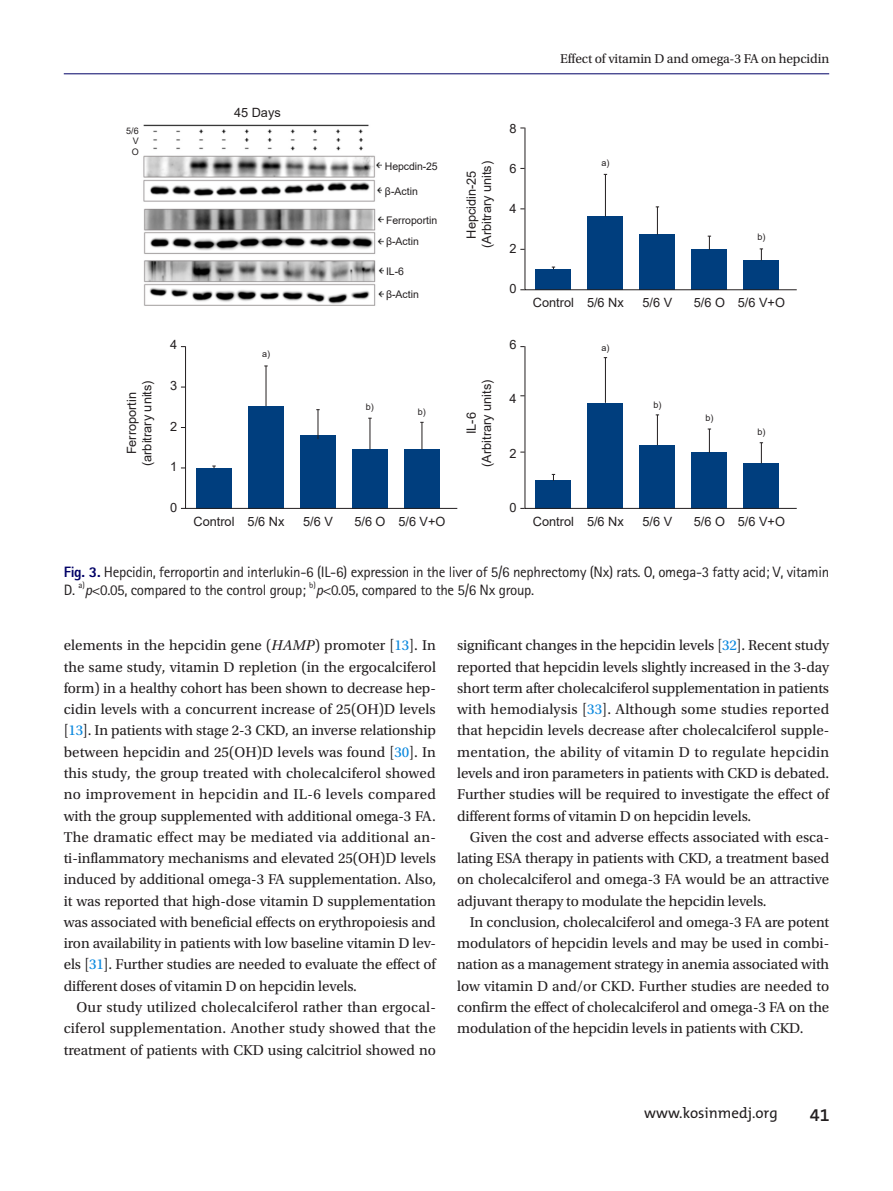
<style>
.page{position:relative;width:893px;height:1191px;background:#fff}
.page>*{position:absolute;margin:0;border:0;box-sizing:border-box;transform-origin:0 0}
.t1{font:600 18px "The Mix B W6";color:#231f20}
.body{font:15px/21.3px "Utopia Std";letter-spacing:-.01em;color:#231f20;text-align:justify}
.fig-caption{font:15px/18px "Rotis Sans Serif Std";letter-spacing:-.02em;color:#231f20}
.t2{font:15px "The Mix B W5 Plain";color:#231f20}
.t3{font:13.5px "Utopia Std";letter-spacing:-.01em;color:#231f20}
.picture_print{font:12.75px "Arial";color:#231f20}
.picture_print-2{font:10.5px "Arial";color:#231f20}
.picture_print-3{font:9px "Arial";color:#231f20}
.fig-caption-2{font:8.7px "Rotis Sans Serif Std";color:#231f20}
.s1{font-weight:800;color:#006}
.s2{font-style:italic}
.s3{color:#0b88de}
</style>
<div class="page">
<img style="left:143px;top:124px;width:241px;height:182px">
<svg style="left:185px;top:346px;width:273px;height:163px"></svg>
<svg style="left:524px;top:346px;width:273px;height:163px"></svg>
<svg style="left:524px;top:127px;width:273px;height:163px"></svg>
<hr style="left:370px;top:418px;width:1px;height:31px;background:#231f20">
<svg style="left:708px;top:428px;width:3px;height:25px"></svg>
<svg style="left:708px;top:236px;width:3px;height:14px"></svg>
<svg style="left:420px;top:422px;width:4px;height:27px"></svg>
<svg style="left:760px;top:442px;width:3px;height:21px"></svg>
<svg style="left:760px;top:248px;width:3px;height:12px"></svg>
<svg style="left:316px;top:409px;width:4px;height:30px"></svg>
<hr style="left:657px;top:415px;width:1px;height:30px;background:#231f20">
<svg style="left:656px;top:206px;width:3px;height:28px"></svg>
<hr style="left:266px;top:366px;width:1px;height:40px;background:#231f20">
<hr style="left:605px;top:357px;width:1px;height:46px;background:#231f20">
<hr style="left:605px;top:174px;width:1px;height:43px;background:#231f20">
<svg style="left:212px;top:465px;width:4px;height:3px"></svg>
<svg style="left:552px;top:474px;width:3px;height:7px"></svg>
<div style="left:383px;top:180px;width:55px;height:21px;background:#fff"></div>
<div style="left:383px;top:156px;width:55px;height:21px;background:#fff"></div>
<hr style="left:64px;top:73px;width:765px;height:1px;background:#006">
<p class="picture_print-3" style="left:126px;top:124px;width:14px">5/6</p>
<p class="picture_print-3" style="left:133px;top:135px;width:8px">V</p>
<p class="picture_print-3" style="left:132px;top:145px;width:9px">O</p>
<p class="picture_print" style="left:138px;top:466px;width:87px;rotate:-90deg">(arbitrary units)</p>
<p class="picture_print" style="left:123px;top:454px;width:64px;rotate:-90deg">Ferroportin</p>
<p class="picture_print" style="left:170px;top:336px;width:9px">4</p>
<p class="picture_print" style="left:170px;top:376px;width:9px">3</p>
<p class="picture_print" style="left:170px;top:417px;width:9px">2</p>
<p class="picture_print" style="left:170px;top:458px;width:9px">1</p>
<p class="picture_print" style="left:170px;top:499px;width:9px">0</p>
<p class="picture_print" style="left:234px;top:104px;width:48px">45 Days</p>
<p class="picture_print-3" style="left:262px;top:348px;width:10px">a)</p>
<p class="picture_print-2" style="left:385px;top:159px;width:54px">Hepcdin-25</p>
<p class="picture_print-2" style="left:385px;top:184px;width:34px">β-Actin</p>
<p class="picture_print-2" style="left:386px;top:213px;width:53px">Ferroportin</p>
<p class="picture_print-2" style="left:386px;top:234px;width:34px">β-Actin</p>
<p class="picture_print-2" style="left:386px;top:263px;width:20px">IL-6</p>
<p class="picture_print-2" style="left:386px;top:287px;width:34px">β-Actin</p>
<p class="picture_print-3" style="left:366px;top:400px;width:10px">b)</p>
<p class="picture_print-3" style="left:418px;top:406px;width:10px">b)</p>
<p class="t3" style="left:560px;top:51px;width:270px">Effect of vitamin D and omega-3 FA on hepcidin</p>
<p class="picture_print" style="left:462px;top:239px;width:70px;rotate:-90deg">Hepcidin-25</p>
<p class="picture_print" style="left:478px;top:248px;width:89px;rotate:-90deg">(Arbitrary units)</p>
<p class="picture_print" style="left:510px;top:120px;width:9px">8</p>
<p class="picture_print" style="left:510px;top:160px;width:9px">6</p>
<p class="picture_print" style="left:510px;top:200px;width:9px">4</p>
<p class="picture_print" style="left:510px;top:240px;width:9px">2</p>
<p class="picture_print" style="left:510px;top:280px;width:9px">0</p>
<p class="picture_print" style="left:478px;top:467px;width:89px;rotate:-90deg">(Arbitrary units)</p>
<p class="picture_print" style="left:462px;top:434px;width:23px;rotate:-90deg">IL-6</p>
<p class="picture_print" style="left:510px;top:336px;width:9px">6</p>
<p class="picture_print" style="left:510px;top:390px;width:9px">4</p>
<p class="picture_print" style="left:510px;top:444px;width:9px">2</p>
<p class="picture_print" style="left:510px;top:499px;width:9px">0</p>
<p class="picture_print-3" style="left:601px;top:156px;width:10px">a)</p>
<p class="picture_print" style="left:533px;top:294px;width:43px">Control</p>
<p class="picture_print" style="left:587px;top:294px;width:38px">5/6 Nx</p>
<p class="picture_print-3" style="left:601px;top:342px;width:10px">a)</p>
<p class="picture_print" style="left:642px;top:294px;width:31px">5/6 V</p>
<p class="picture_print-3" style="left:653px;top:398px;width:10px">b)</p>
<p class="picture_print-3" style="left:757px;top:231px;width:10px">b)</p>
<p class="picture_print" style="left:694px;top:294px;width:33px">5/6 O</p>
<p class="picture_print" style="left:738px;top:294px;width:49px">5/6 V+O</p>
<p class="picture_print-3" style="left:705px;top:411px;width:10px">b)</p>
<p class="picture_print-3" style="left:757px;top:425px;width:10px">b)</p>
<p class="picture_print" style="left:354px;top:512px;width:33px">5/6 O</p>
<p class="picture_print" style="left:694px;top:512px;width:33px">5/6 O</p>
<p class="picture_print" style="left:398px;top:512px;width:49px">5/6 V+O</p>
<p class="picture_print" style="left:738px;top:512px;width:49px">5/6 V+O</p>
<p class="picture_print" style="left:193px;top:512px;width:43px">Control</p>
<p class="picture_print" style="left:533px;top:512px;width:43px">Control</p>
<p class="picture_print" style="left:248px;top:512px;width:38px">5/6 Nx</p>
<p class="picture_print" style="left:587px;top:512px;width:38px">5/6 Nx</p>
<p class="picture_print" style="left:303px;top:512px;width:31px">5/6 V</p>
<p class="picture_print" style="left:642px;top:512px;width:31px">5/6 V</p>
<p class="fig-caption" style="left:64px;top:563px;width:767px"><span class="s1">Fig. 3.</span> Hepcidin, ferroportin and interlukin-6 (IL-6) expression in the liver of 5/6 nephrectomy (Nx) rats. O, omega-3 fatty acid; V, vitamin<br>D.</p>
<p class="fig-caption-2" style="left:78px;top:580px;width:8px">a)</p>
<p class="fig-caption" style="left:85px;top:581px;width:223px"><span class="s2">p</span>&lt;0.05, compared to the control group;</p>
<p class="fig-caption-2" style="left:309px;top:580px;width:8px">b)</p>
<p class="fig-caption" style="left:316px;top:581px;width:220px"><span class="s2">p</span>&lt;0.05, compared to the 5/6 Nx group.</p>
<p class="body" style="left:64px;top:635px;width:374px">elements in the hepcidin gene (<span class="s2">HAMP</span>) promoter [<span class="s3">13</span>]. In the same study, vitamin D repletion (in the ergocalciferol form) in a healthy cohort has been shown to decrease hep&shy;cidin levels with a concurrent increase of 25(OH)D levels [<span class="s3">13</span>]. In patients with stage 2-3 CKD, an inverse relationship between hepcidin and 25(OH)D levels was found [<span class="s3">30</span>]. In this study, the group treated with cholecalciferol showed no improvement in hepcidin and IL-6 levels compared with the group supplemented with additional omega-3 FA.<br>The dramatic effect may be mediated via additional an&shy;ti-inflammatory mechanisms and elevated 25(OH)D levels induced by additional omega-3 FA supplementation. Also, it was reported that high-dose vitamin D supplementation was associated with beneficial effects on erythropoiesis and iron availability in patients with low baseline vitamin D lev&shy;els [<span class="s3">31</span>]. Further studies are needed to evaluate the effect of different doses of vitamin D on hepcidin levels.</p>
<p class="body" style="left:64px;top:996px;width:374px;text-indent:13px">Our study utilized cholecalciferol rather than ergocal&shy;ciferol supplementation. Another study showed that the treatment of patients with CKD using calcitriol showed no</p>
<p class="body" style="left:457px;top:635px;width:374px">significant changes in the hepcidin levels [<span class="s3">32</span>]. Recent study reported that hepcidin levels slightly increased in the 3-day short term after cholecalciferol supplementation in patients with hemodialysis [<span class="s3">33</span>]. Although some studies reported that hepcidin levels decrease after cholecalciferol supple&shy;mentation, the ability of vitamin D to regulate hepcidin levels and iron parameters in patients with CKD is debated.<br>Further studies will be required to investigate the effect of different forms of vitamin D on hepcidin levels.</p>
<p class="body" style="left:457px;top:826px;width:374px;text-indent:13px">Given the cost and adverse effects associated with esca&shy;lating ESA therapy in patients with CKD, a treatment based on cholecalciferol and omega-3 FA would be an attractive adjuvant therapy to modulate the hepcidin levels.</p>
<p class="body" style="left:457px;top:911px;width:374px;text-indent:13px">In conclusion, cholecalciferol and omega-3 FA are potent modulators of hepcidin levels and may be used in combi&shy;nation as a management strategy in anemia associated with low vitamin D and/or CKD. Further studies are needed to confirm the effect of cholecalciferol and omega-3 FA on the modulation of the hepcidin levels in patients with CKD.</p>
<p class="t2" style="left:644px;top:1103px;width:135px">www.kosinmedj.org</p>
<p class="t1" style="left:810px;top:1103px;width:21px">41</p>
</div>
